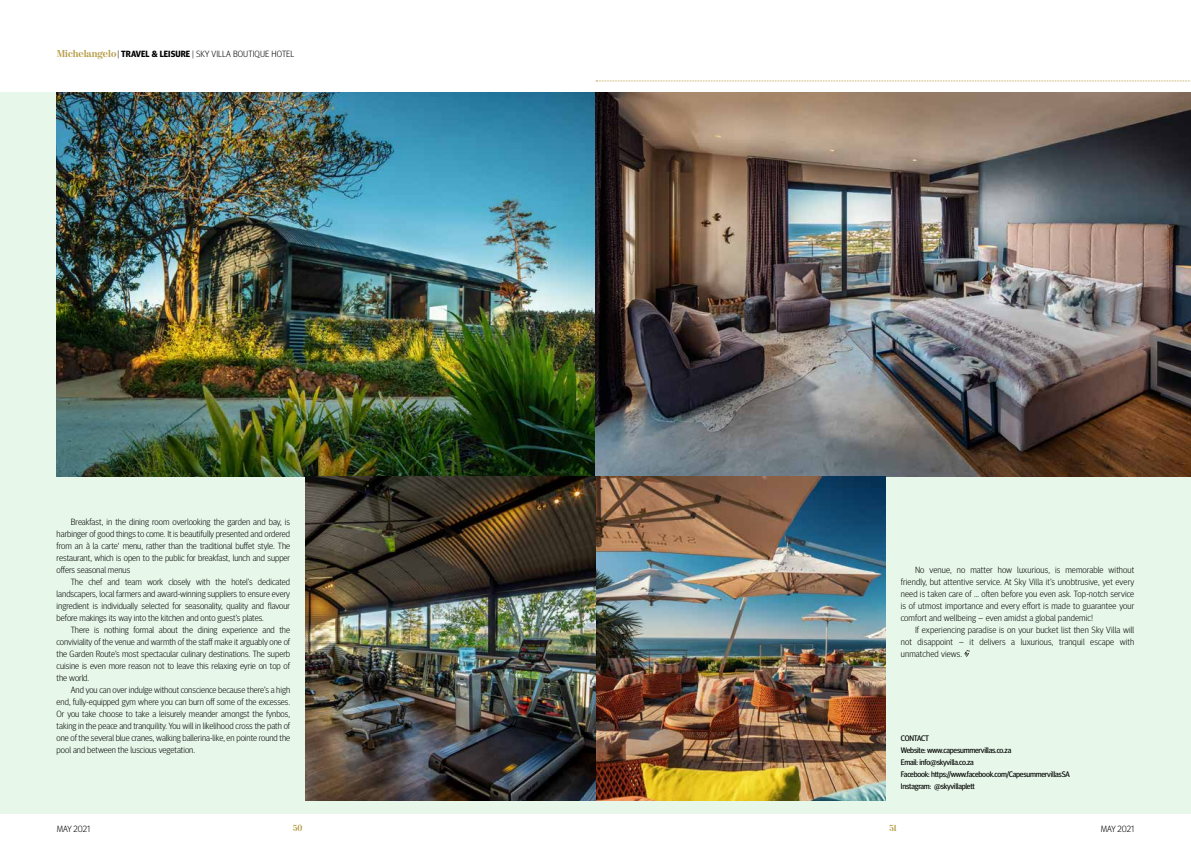
<style>
.page{position:relative;width:1191px;height:842px;background:#fff}
.page>*{position:absolute;margin:0;border:0;box-sizing:border-box;transform-origin:0 0}
.t1{font:300 9px/12px "Meta Headline Pro";color:#000;text-align:justify}
.t2{font:700 9px "Moderno FB";color:#b49c45}
.t3{font:8px/12px "Meta Headline Pro";letter-spacing:-.025em;color:#000}
.s1{font-family:"Moderno FB";font-weight:700;font-size:10px;color:#b49c45}
.s2{font-weight:700}
</style>
<div class="page">
<div style="left:0;top:93px;width:1191px;height:721px;background:#e7f8ea"></div>
<img style="left:57px;top:93px;width:1134px;height:383px">
<svg style="left:596px;top:81px;width:595px;height:1px"></svg>
<img style="left:305px;top:476px;width:580px;height:324px">
<svg style="left:964px;top:650px;width:5px;height:7px"></svg>
<p class="t1" style="left:57px;top:47px;width:239px"><span class="s1">Michelangelo</span>| <span class="s2">TRAVEL &amp; LEISURE</span> | SKY VILLA BOUTIQUE HOTEL</p>
<p class="t1" style="left:57px;top:515px;width:235px;text-indent:14px">Breakfast, in the dining room overlooking the garden and bay, is harbinger of good things to come. It is beautifully presented and ordered from an à la carte' menu, rather than the traditional buffet style. The restaurant, which is open to the public for breakfast, lunch and supper offers seasonal menus</p>
<p class="t1" style="left:57px;top:575px;width:235px;text-indent:14px">The chef and team work closely with the hotel’s dedicated landscapers, local farmers and award-winning suppliers to ensure every ingredient is individually selected for seasonality, quality and flavour before makings its way into the kitchen and onto guest’s plates.</p>
<p class="t1" style="left:57px;top:623px;width:235px;text-indent:14px">There is nothing formal about the dining experience and the conviviality of the venue and warmth of the staff make it arguably one of the Garden Route’s most spectacular culinary destinations. The superb cuisine is even more reason not to leave this relaxing eyrie on top of the world.</p>
<p class="t1" style="left:57px;top:683px;width:235px;text-indent:14px">And you can over indulge without conscience because there’s a high end, fully-equipped gym where you can burn off some of the excesses.<br>Or you take choose to take a leisurely meander amongst the fynbos, taking in the peace and tranquility. You will in likelihood cross the path of one of the several blue cranes, walking ballerina-like, en pointe round the pool and between the luscious vegetation.</p>
<p class="t1" style="left:900px;top:563px;width:235px;text-indent:14px">No venue, no matter how luxurious, is memorable without friendly, but attentive service. At Sky Villa it’s unobtrusive, yet every need is taken care of … often before you even ask. Top-notch service is of utmost importance and every effort is made to guarantee your comfort and wellbeing – even amidst a global pandemic!</p>
<p class="t1" style="left:900px;top:623px;width:235px;text-indent:14px">If experiencing paradise is on your bucket list then Sky Villa will not disappoint – it delivers a luxurious, tranquil escape with unmatched views.</p>
<p class="t3" style="left:900px;top:731px;width:171px">CONTACT<br>Website: www.capesummervillas.co.za<br>Email: info@skyvilla.co.za<br>Facebook: https://www.facebook.com/CapesummervillasSA Instagram: @skyvillaplett</p>
<p class="t1" style="left:57px;top:822px;width:35px">MAY 2021</p>
<p class="t2" style="left:293px;top:823px;width:11px">50</p>
<p class="t2" style="left:889px;top:823px;width:9px">51</p>
<p class="t1" style="left:1100px;top:822px;width:35px">MAY 2021</p>
</div>
